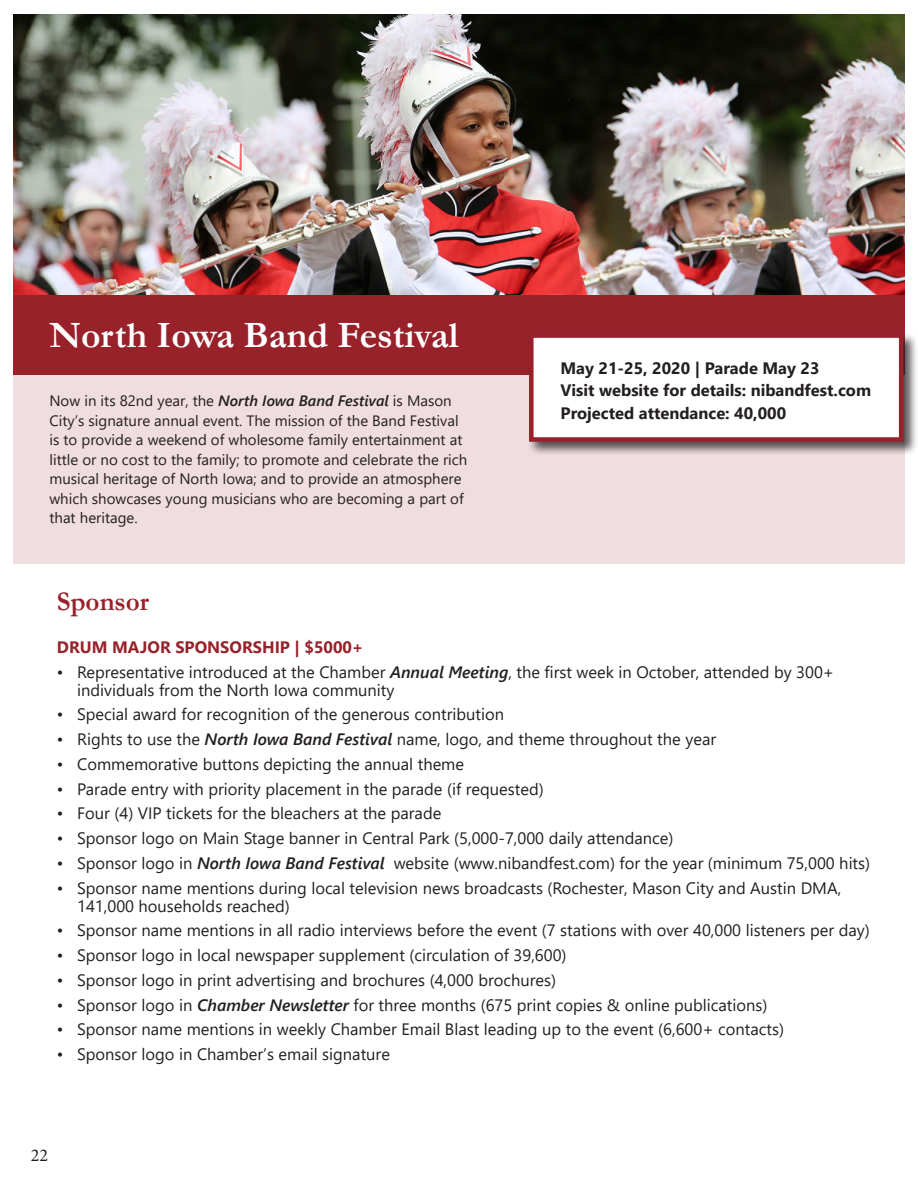
<style>
.page{position:relative;width:918px;height:1188px;background:#fff}
.page>*{position:absolute;margin:0;border:0;box-sizing:border-box;transform-origin:0 0}
.t1{font:700 37.5px "Garamond";color:#fff}
.t2{font:700 27px "Garamond";color:#98212a}
.t3{font:18px "Minion Pro";color:#231f20}
.t4{font:16.5px/18px "Segoe UI";color:#231f20}
.tdl_box{font:700 16.5px "Segoe UI";color:#231f20}
.t5{font:700 16.5px "Segoe UI";color:#98212a}
.Paragraph_Style_1{font:15px/19.5px "Segoe UI";color:#231f20}
.s1{font-weight:600;font-style:italic}
</style>
<div class="page">
<div style="left:13px;top:367px;width:891px;height:197px;background:#efdddf"></div>
<img style="left:13px;top:14px;width:891px;height:281px">
<div style="left:13px;top:295px;width:891px;height:80px;background:#98212a"></div>
<div style="left:528px;top:332px;width:390px;height:125px;background:#231f20;opacity:.75"></div>
<div style="left:529px;top:333px;width:374px;height:109px;background:#fff;border:4px solid #98212a"></div>
<p class="t1" style="left:49px;top:309px;width:410px">North Iowa Band Festival</p>
<p class="Paragraph_Style_1" style="left:49px;top:390px;width:419px">Now in its 82nd year, the <span class="s1">North Iowa Band Festival</span> is Mason City’s signature annual event. The mission of the Band Festival is to provide a weekend of wholesome family entertainment at little or no cost to the family; to promote and celebrate the rich musical heritage of North Iowa; and to provide an atmosphere which showcases young musicians who are becoming a part of that heritage.</p>
<p class="tdl_box" style="left:561px;top:352px;width:261px">May 21-25, 2020 | Parade May 23</p>
<p class="tdl_box" style="left:561px;top:375px;width:312px">Visit website for details: nibandfest.com</p>
<p class="tdl_box" style="left:561px;top:397px;width:227px">Projected attendance: 40,000</p>
<p class="t2" style="left:57px;top:583px;width:94px">Sponsor</p>
<p class="t5" style="left:57px;top:632px;width:308px">DRUM MAJOR SPONSORSHIP | $5000+</p>
<p class="t4" style="left:77px;top:661px;width:758px;text-indent:-20px">• Representative introduced at the Chamber <span class="s1">Annual Meeting</span>, the first week in October, attended by 300+ individuals from the North Iowa community</p>
<p class="t4" style="left:57px;top:704px;width:449px">• Special award for recognition of the generous contribution</p>
<p class="t4" style="left:57px;top:729px;width:661px">• Rights to use the <span class="s1">North Iowa Band Festival</span> name, logo, and theme throughout the year</p>
<p class="t4" style="left:57px;top:754px;width:409px">• Commemorative buttons depicting the annual theme</p>
<p class="t4" style="left:57px;top:778px;width:488px">• Parade entry with priority placement in the parade (if requested)</p>
<p class="t4" style="left:57px;top:803px;width:386px">• Four (4) VIP tickets for the bleachers at the parade</p>
<p class="t4" style="left:57px;top:828px;width:618px">• Sponsor logo on Main Stage banner in Central Park (5,000-7,000 daily attendance)</p>
<p class="t4" style="left:57px;top:853px;width:815px">• Sponsor logo in <span class="s1">North Iowa Band Festival</span> website (www.nibandfest.com) for the year (minimum 75,000 hits)</p>
<p class="t4" style="left:77px;top:877px;width:766px;text-indent:-20px">• Sponsor name mentions during local television news broadcasts (Rochester, Mason City and Austin DMA,<br>141,000 households reached)</p>
<p class="t4" style="left:57px;top:920px;width:814px">• Sponsor name mentions in all radio interviews before the event (7 stations with over 40,000 listeners per day)</p>
<p class="t4" style="left:57px;top:945px;width:511px">• Sponsor logo in local newspaper supplement (circulation of 39,600)</p>
<p class="t4" style="left:57px;top:970px;width:501px">• Sponsor logo in print advertising and brochures (4,000 brochures)</p>
<p class="t4" style="left:57px;top:994px;width:712px">• Sponsor logo in <span class="s1">Chamber Newsletter</span> for three months (675 print copies &amp; online publications)</p>
<p class="t4" style="left:57px;top:1019px;width:729px">• Sponsor name mentions in weekly Chamber Email Blast leading up to the event (6,600+ contacts)</p>
<p class="t4" style="left:57px;top:1044px;width:335px">• Sponsor logo in Chamber’s email signature</p>
<p class="t3" style="left:31px;top:1143px;width:19px">22</p>
</div>
